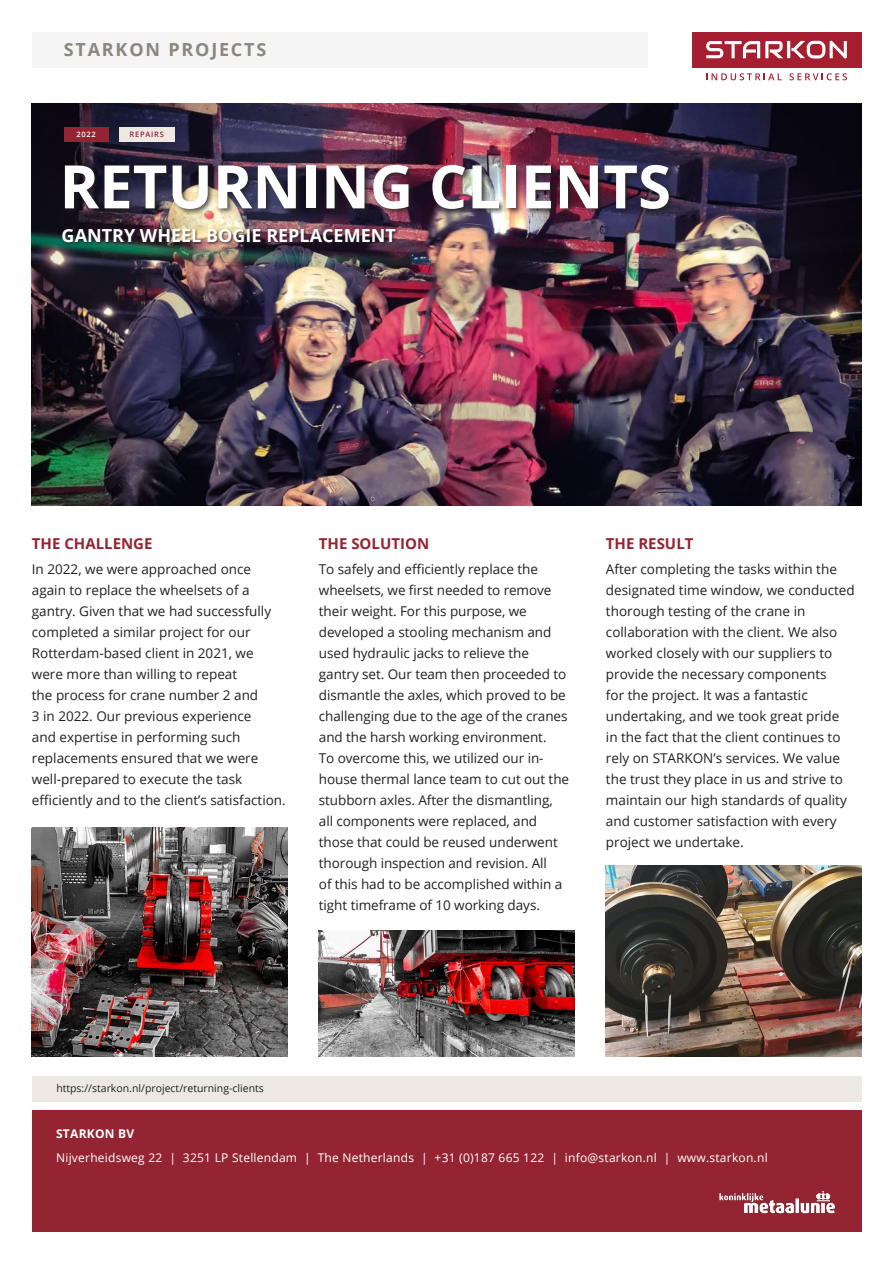
<style>
.page{position:relative;width:893px;height:1263px;background:#fff}
.page>*{position:absolute;margin:0;border:0;box-sizing:border-box;transform-origin:0 0}
.Project_Title{font:700 60px "Open Sans";color:#fff}
.Project_Subtitle{font:700 18px "Open Sans";color:#fff}
.t1{font:700 18px "Open Sans";letter-spacing:.1em;color:#8b8780}
.Section_Title{font:700 15px "Open Sans";color:#942432}
.Paragraph{font:13.5px/21px "Open Sans";color:#231f20}
.t2{font:12px "Open Sans";letter-spacing:.02em;color:#fff}
.t3{font:700 12px "Open Sans";letter-spacing:.02em;color:#fff}
.URL{font:10.5px "Open Sans";color:#231f20}
.Category{font:600 7.5px "Open Sans";letter-spacing:.1em;color:#942432}
.Date{font:600 7.5px "Open Sans";color:#fff}
</style>
<div class="page">
<div style="left:32px;top:1110px;width:829px;height:121px;background:#942432"></div>
<div style="left:692px;top:32px;width:169px;height:35px;background:#a61f31"></div>
<svg style="left:706px;top:41px;width:141px;height:18px"></svg>
<svg style="left:706px;top:73px;width:76px;height:7px"></svg>
<svg style="left:789px;top:73px;width:58px;height:7px"></svg>
<img style="left:719px;top:1190px;width:117px;height:23px">
<div style="left:32px;top:32px;width:615px;height:35px;background:#f5f5f5"></div>
<img style="left:32px;top:103px;width:829px;height:402px">
<div style="left:119px;top:127px;width:55px;height:15px;background:#ede9e2"></div>
<div style="left:64px;top:127px;width:44px;height:15px;background:#942432"></div>
<div style="left:32px;top:1076px;width:829px;height:25px;background:#ede9e2"></div>
<div style="left:63px;top:164px;width:613px;height:52px;background:#231f20;opacity:.75"></div>
<div style="left:62px;top:229px;width:337px;height:16px;background:#231f20;opacity:.75"></div>
<img style="left:32px;top:827px;width:255px;height:230px">
<img style="left:319px;top:930px;width:255px;height:127px">
<img style="left:606px;top:866px;width:255px;height:191px">
<h2 class="t1" style="left:64px;top:36px;width:204px">STARKON PROJECTS</h2>
<p class="Date" style="left:76px;top:129px;width:21px">2022</p>
<p class="Category" style="left:130px;top:129px;width:36px">REPAIRS</p>
<p class="Project_Title" style="left:60px;top:144px;width:613px">RETURNING CLIENTS</p>
<p class="Project_Subtitle" style="left:62px;top:223px;width:336px">GANTRY WHEEL BOGIE REPLACEMENT</p>
<p class="Section_Title" style="left:32px;top:533px;width:122px">THE CHALLENGE</p>
<p class="Paragraph" style="left:32px;top:558px;width:255px">In 2022, we were approached once again to replace the wheelsets of a gantry. Given that we had successfully completed a similar project for our Rotterdam-based client in 2021, we were more than willing to repeat<br>the process for crane number 2 and<br>3 in 2022. Our previous experience<br>and expertise in performing such replacements ensured that we were well-prepared to execute the task efficiently and to the client’s satisfaction.</p>
<p class="Section_Title" style="left:319px;top:533px;width:112px">THE SOLUTION</p>
<p class="Paragraph" style="left:319px;top:558px;width:252px">To safely and efficiently replace the wheelsets, we first needed to remove their weight. For this purpose, we developed a stooling mechanism and used hydraulic jacks to relieve the gantry set. Our team then proceeded to dismantle the axles, which proved to be challenging due to the age of the cranes and the harsh working environment.<br>To overcome this, we utilized our in&shy;house thermal lance team to cut out the stubborn axles. After the dismantling, all components were replaced, and those that could be reused underwent thorough inspection and revision. All<br>of this had to be accomplished within a tight timeframe of 10 working days.</p>
<p class="Section_Title" style="left:606px;top:533px;width:89px">THE RESULT</p>
<p class="Paragraph" style="left:606px;top:558px;width:250px">After completing the tasks within the designated time window, we conducted thorough testing of the crane in collaboration with the client. We also worked closely with our suppliers to provide the necessary components<br>for the project. It was a fantastic undertaking, and we took great pride<br>in the fact that the client continues to rely on STARKON’s services. We value the trust they place in us and strive to maintain our high standards of quality and customer satisfaction with every project we undertake.</p>
<p class="URL" style="left:56px;top:1081px;width:209px">https://starkon.nl/project/returning-clients</p>
<p class="t3" style="left:56px;top:1125px;width:80px">STARKON BV</p>
<p class="t2" style="left:56px;top:1149px;width:713px">Nijverheidsweg 22 | 3251 LP Stellendam | The Netherlands | +31 (0)187 665 122 | info@starkon.nl | www.starkon.nl</p>
</div>
